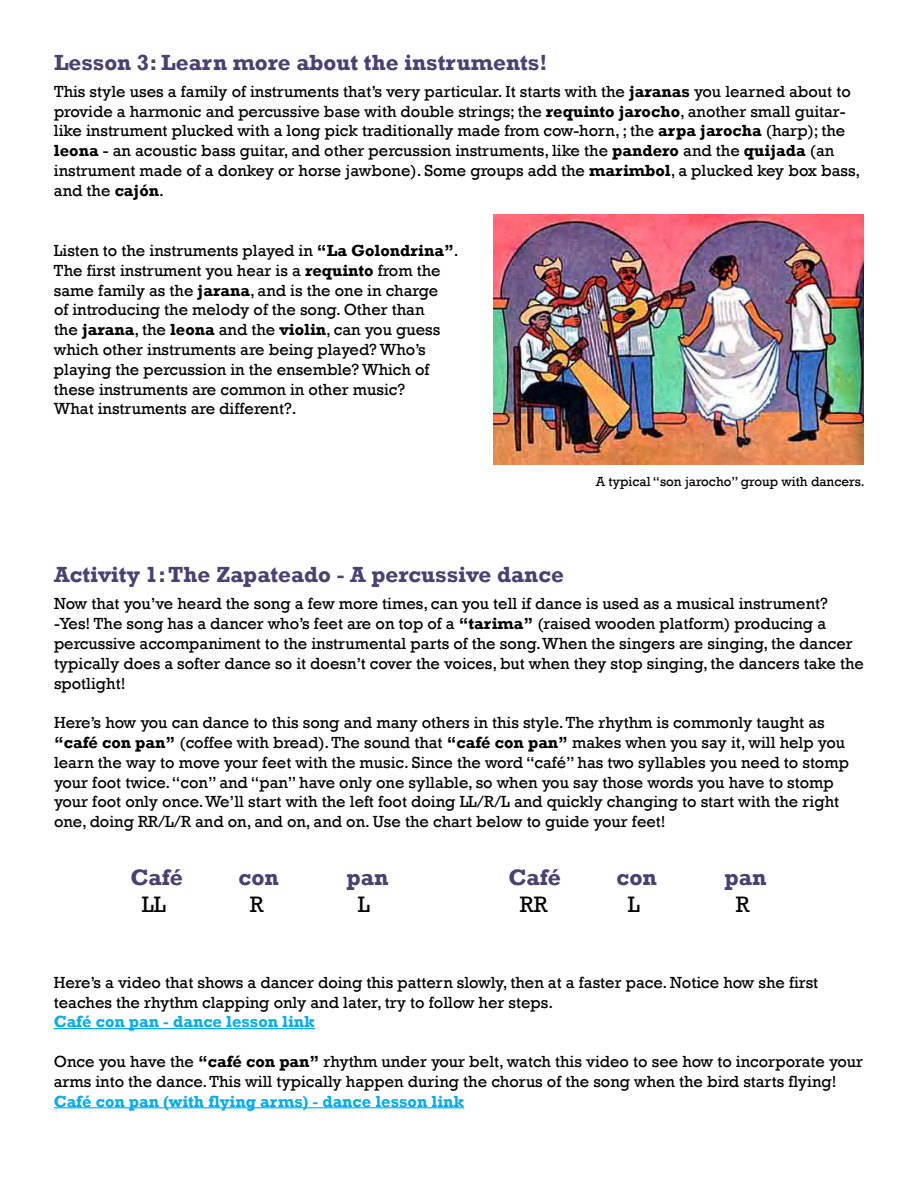
<style>
.page{position:relative;width:918px;height:1188px;background:#fff}
.page>*{position:absolute;margin:0;border:0;box-sizing:border-box;transform-origin:0 0}
.t1{font:700 22.95px "Rockwell";color:#4b4074}
.t2{font:22.95px "Rockwell";color:#000}
.t3{font:700 22.5px "Rockwell";color:#4b4074}
.t4{font:16.5px/19.8px "Rockwell";color:#000}
.t5{font:700 16.5px "Rockwell";color:#00aeef}
.t6{font:13.5px "Rockwell";color:#000}
.s1{font-weight:700}
</style>
<div class="page">
<hr style="left:54px;top:1028px;width:261px;height:1px;background:#00aeef">
<hr style="left:54px;top:1107px;width:410px;height:1px;background:#00aeef">
<img style="left:493px;top:214px;width:371px;height:251px">
<h2 class="t3" style="left:54px;top:54px;width:495px">Lesson 3: Learn more about the instruments!</h2>
<p class="t4" style="left:54px;top:83px;width:808px">This style uses a family of instruments that’s very particular. It starts with the <span class="s1">jaranas</span> you learned about to provide a harmonic and percussive base with double strings; the <span class="s1">requinto jarocho</span>, another small guitar&shy;like instrument plucked with a long pick traditionally made from cow-horn, ; the <span class="s1">arpa jarocha</span> (harp); the <span class="s1">leona</span> - an acoustic bass guitar, and other percussion instruments, like the <span class="s1">pandero</span> and the <span class="s1">quijada</span> (an instrument made of a donkey or horse jawbone). Some groups add the <span class="s1">marimbol</span>, a plucked key box bass, and the <span class="s1">cajón</span>.</p>
<p class="t4" style="left:54px;top:242px;width:406px">Listen to the instruments played in <span class="s1">“La Golondrina”</span>.<br>The first instrument you hear is a <span class="s1">requinto</span> from the same family as the <span class="s1">jarana</span>, and is the one in charge<br>of introducing the melody of the song. Other than<br>the <span class="s1">jarana</span>, the <span class="s1">leona</span> and the <span class="s1">violin</span>, can you guess which other instruments are being played? Who’s playing the percussion in the ensemble? Which of these instruments are common in other music?<br>What instruments are different?.</p>
<p class="t6" style="left:596px;top:477px;width:271px">A typical “son jarocho” group with dancers.</p>
<h2 class="t3" style="left:54px;top:567px;width:511px">Activity 1: The Zapateado - A percussive dance</h2>
<p class="t4" style="left:54px;top:596px;width:811px">Now that you’ve heard the song a few more times, can you tell if dance is used as a musical instrument? -Yes! The song has a dancer who’s feet are on top of a <span class="s1">“tarima”</span> (raised wooden platform) producing a percussive accompaniment to the instrumental parts of the song. When the singers are singing, the dancer typically does a softer dance so it doesn’t cover the voices, but when they stop singing, the dancers take the spotlight!</p>
<p class="t4" style="left:54px;top:714px;width:797px">Here’s how you can dance to this song and many others in this style. The rhythm is commonly taught as <span class="s1">“café con pan”</span> (coffee with bread). The sound that <span class="s1">“café con pan”</span> makes when you say it, will help you learn the way to move your feet with the music. Since the word “café” has two syllables you need to stomp your foot twice. “con” and “pan” have only one syllable, so when you say those words you have to stomp your foot only once. We’ll start with the left foot doing LL/R/L and quickly changing to start with the right one, doing RR/L/R and on, and on, and on. Use the chart below to guide your feet!</p>
<h1 class="t1" style="left:130px;top:869px;width:54px">Café</h1>
<h1 class="t1" style="left:238px;top:869px;width:42px">con</h1>
<h1 class="t1" style="left:346px;top:869px;width:44px">pan</h1>
<h1 class="t1" style="left:508px;top:869px;width:54px">Café</h1>
<h1 class="t1" style="left:616px;top:869px;width:42px">con</h1>
<h1 class="t1" style="left:724px;top:869px;width:44px">pan</h1>
<h1 class="t2" style="left:142px;top:896px;width:25px">LL</h1>
<h1 class="t2" style="left:250px;top:896px;width:15px">R</h1>
<h1 class="t2" style="left:358px;top:896px;width:13px">L</h1>
<h1 class="t2" style="left:520px;top:896px;width:29px">RR</h1>
<h1 class="t2" style="left:628px;top:896px;width:13px">L</h1>
<h1 class="t2" style="left:736px;top:896px;width:15px">R</h1>
<p class="t4" style="left:54px;top:974px;width:766px">Here’s a video that shows a dancer doing this pattern slowly, then at a faster pace. Notice how she first teaches the rhythm clapping only and later, try to follow her steps.</p>
<p class="t5" style="left:54px;top:1016px;width:263px">Café con pan - dance lesson link</p>
<p class="t4" style="left:54px;top:1053px;width:811px">Once you have the <span class="s1">“café con pan”</span> rhythm under your belt, watch this video to see how to incorporate your arms into the dance. This will typically happen during the chorus of the song when the bird starts flying!</p>
<p class="t5" style="left:54px;top:1095px;width:412px">Café con pan (with flying arms) - dance lesson link</p>
</div>
